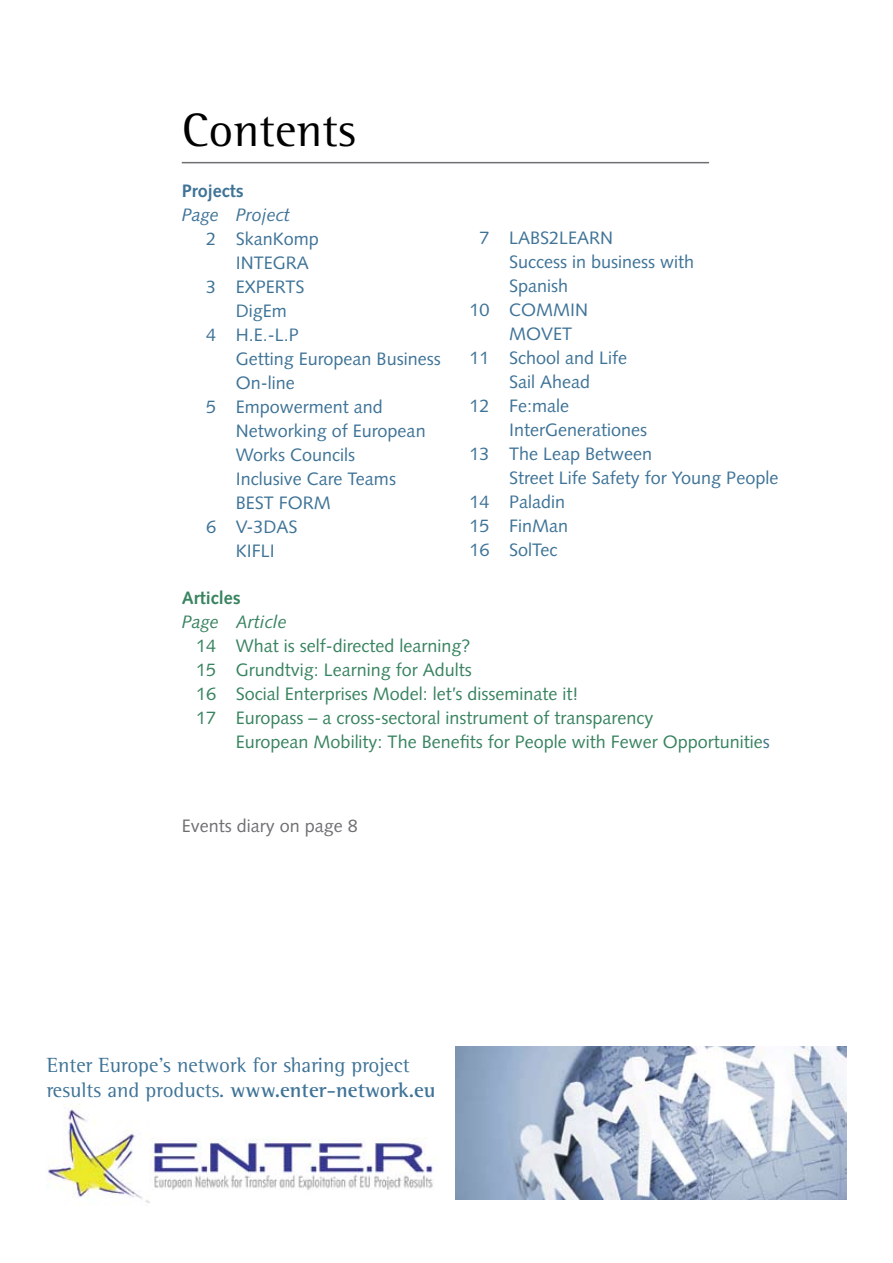
<style>
.page{position:relative;width:893px;height:1263px;background:#fff}
.page>*{position:absolute;margin:0;border:0;box-sizing:border-box;transform-origin:0 0}
.t1{font:48px "Rotis Semi Serif";color:#000}
.t2{font:21px/25.2px "Rotis Semi Serif";color:#3e7397}
.t3{font:18px "Syntax";color:#3e7397}
.t4{font:18px "Syntax";color:#388360}
.t5{font:18px "Syntax";color:#6d6f71}
.t6{font:italic 18px "Syntax";color:#3e7397}
.t7{font:italic 18px "Syntax";color:#388360}
.t8{font:700 18px "Syntax";color:#3e7397}
.t9{font:700 18px "Syntax";color:#388360}
.s1{color:#3e7397}
.s2{font-weight:700}
</style>
<div class="page">
<img style="left:455px;top:1046px;width:391px;height:153px">
<img style="left:48px;top:1104px;width:385px;height:99px">
<hr style="left:182px;top:162px;width:527px;height:1px;background:#6d6f71">
<h1 class="t1" style="left:182px;top:102px;width:176px">Contents</h1>
<p class="t8" style="left:182px;top:180px;width:63px">Projects</p>
<p class="t6" style="left:182px;top:204px;width:109px">Page Project</p>
<p class="t3" style="left:206px;top:228px;width:114px">2 SkanKomp</p>
<p class="t3" style="left:236px;top:252px;width:75px">INTEGRA</p>
<p class="t3" style="left:206px;top:276px;width:100px">3 EXPERTS</p>
<p class="t3" style="left:236px;top:300px;width:53px">DigEm</p>
<p class="t3" style="left:206px;top:324px;width:94px">4 H.E.-L.P</p>
<p class="t3" style="left:236px;top:348px;width:206px">Getting European Business</p>
<p class="t3" style="left:236px;top:372px;width:61px">On-line</p>
<p class="t3" style="left:206px;top:396px;width:178px">5 Empowerment and</p>
<p class="t3" style="left:236px;top:420px;width:191px">Networking of European</p>
<p class="t3" style="left:236px;top:444px;width:121px">Works Councils</p>
<p class="t3" style="left:236px;top:468px;width:162px">Inclusive Care Teams</p>
<p class="t3" style="left:236px;top:492px;width:97px">BEST FORM</p>
<p class="t3" style="left:206px;top:516px;width:93px">6 V-3DAS</p>
<p class="t3" style="left:236px;top:540px;width:41px">KIFLI</p>
<p class="t9" style="left:182px;top:587px;width:60px">Articles</p>
<p class="t7" style="left:182px;top:611px;width:106px">Page Article</p>
<p class="t4" style="left:196px;top:635px;width:276px">14 What is self-directed learning?</p>
<p class="t4" style="left:196px;top:659px;width:277px">15 Grundtvig: Learning for Adults</p>
<p class="t4" style="left:196px;top:683px;width:384px">16 Social Enterprises Model: let’s disseminate it!</p>
<p class="t4" style="left:196px;top:707px;width:459px">17 Europass – a cross-sectoral instrument of transparency</p>
<p class="t4" style="left:236px;top:731px;width:535px">European Mobility: The Benefits for People with Fewer Opportunitie<span class="s1">s</span></p>
<p class="t3" style="left:479px;top:227px;width:135px">7 LABS2LEARN</p>
<p class="t3" style="left:509px;top:251px;width:187px">Success in business with</p>
<p class="t3" style="left:509px;top:275px;width:61px">Spanish</p>
<p class="t3" style="left:469px;top:299px;width:120px">10 COMMIN</p>
<p class="t3" style="left:509px;top:323px;width:65px">MOVET</p>
<p class="t3" style="left:469px;top:347px;width:159px">11 School and Life</p>
<p class="t3" style="left:509px;top:371px;width:83px">Sail Ahead</p>
<p class="t3" style="left:469px;top:395px;width:101px">12 Fe:male</p>
<p class="t3" style="left:509px;top:419px;width:140px">InterGenerationes</p>
<p class="t3" style="left:469px;top:443px;width:184px">13 The Leap Between</p>
<p class="t3" style="left:509px;top:467px;width:271px">Street Life Safety for Young People</p>
<p class="t3" style="left:469px;top:491px;width:97px">14 Paladin</p>
<p class="t3" style="left:469px;top:515px;width:100px">15 FinMan</p>
<p class="t3" style="left:469px;top:539px;width:89px">16 SolTec</p>
<p class="t5" style="left:182px;top:816px;width:178px">Events diary on page 8</p>
<p class="t2" style="left:47px;top:1052px;width:390px">Enter Europe’s network for sharing project results and products. <span class="s2">www.enter-network.eu</span></p>
</div>
